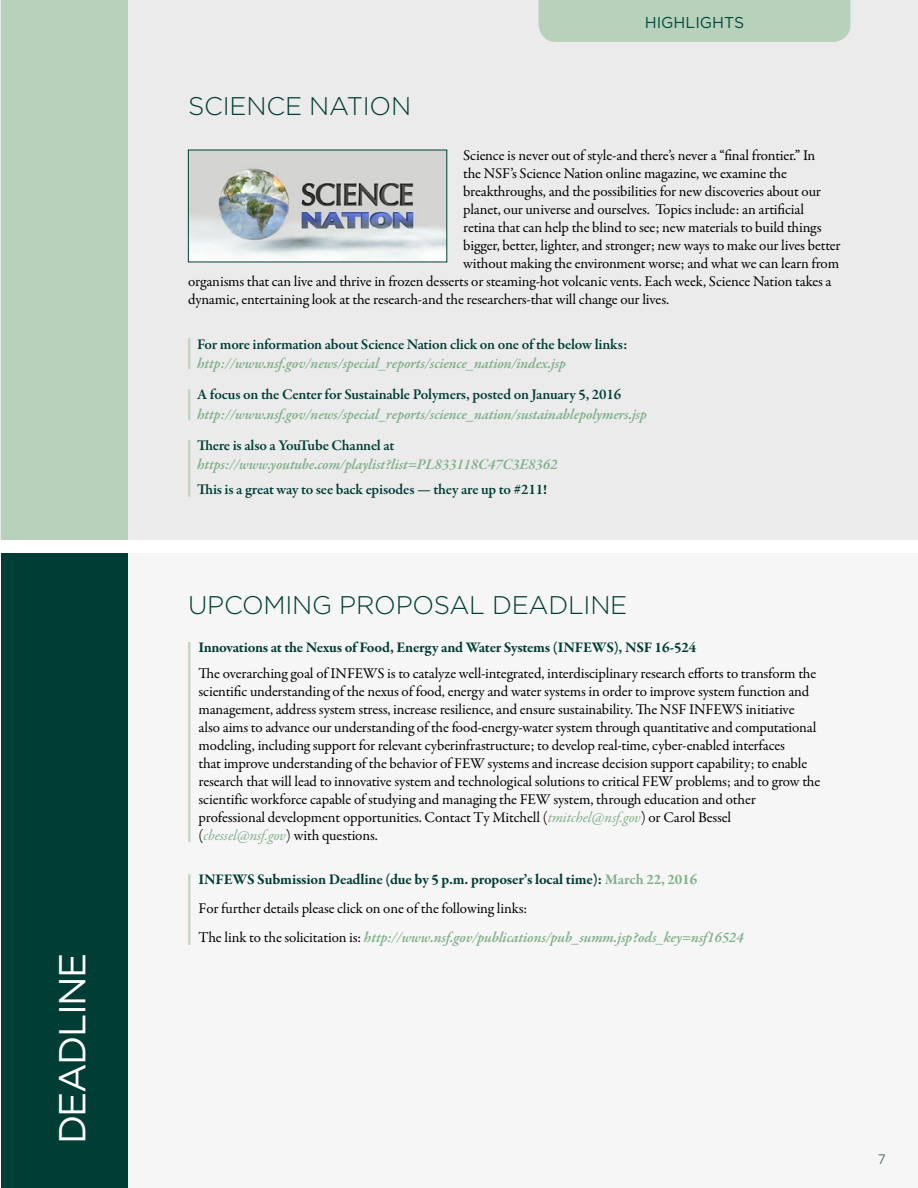
<style>
.page{position:relative;width:918px;height:1188px;background:#fff}
.page>*{position:absolute;margin:0;border:0;box-sizing:border-box;transform-origin:0 0}
.Section_Heading{font:37.5px "Gotham";letter-spacing:-.04em;color:#fff}
.Article_Heading{font:300 25.5px "Gotham";letter-spacing:-.01em;color:#003d34}
.t1{font:15.75px "Gotham";color:#004a41}
.Body{font:15px/18px "Garamond Premr Pro";letter-spacing:-.01em;color:#000}
.Workshop_Date_Place{font:600 15px "Garamond Premr Pro";letter-spacing:-.015em;color:#003d34}
.Body-2{font:italic 600 15px "Garamond Premr Pro";letter-spacing:-.01em;color:#81af8a}
.List_Heading{font:700 15px "Garamond Premr Pro";letter-spacing:-.015em;color:#003d34}
.t2{font:300 13.5px "Gotham";color:#003d34}
.s1{font-style:italic;color:#81af8a}
.s2{font-weight:700;color:#003d34}
.s3{font-weight:700;color:#81af8a}
.s4{font-weight:600;font-style:italic;color:#81af8a}
</style>
<div class="page">
<div style="left:0;top:0;width:918px;height:540px;background:#ebebec"></div>
<div style="left:1px;top:0;width:127px;height:540px;background:#b7d1bb"></div>
<div style="left:0;top:554px;width:918px;height:634px;background:#f6f6f6"></div>
<div style="left:1px;top:554px;width:127px;height:634px;background:#003d34"></div>
<div style="left:538px;top:0;width:312px;height:42px;background:#b7d1bb"></div>
<img style="left:190px;top:152px;width:255px;height:108px">
<hr style="left:188px;top:338px;width:2px;height:31px;background:#bcd4c0">
<hr style="left:188px;top:389px;width:2px;height:31px;background:#bcd4c0">
<hr style="left:188px;top:440px;width:2px;height:57px;background:#bcd4c0">
<hr style="left:188px;top:642px;width:2px;height:200px;background:#bcd4c0">
<hr style="left:188px;top:874px;width:2px;height:71px;background:#bcd4c0">
<p class="Section_Heading" style="left:48px;top:1144px;width:193px;rotate:-90deg">DEADLINE</p>
<p class="Article_Heading" style="left:188px;top:90px;width:225px">SCIENCE NATION</p>
<p class="t1" style="left:645px;top:12px;width:101px">HIGHLIGHTS</p>
<p class="Body" style="left:463px;top:147px;width:354px">Science is never out of style-and there’s never a “final frontier.” In</p>
<p class="Body" style="left:463px;top:165px;width:325px">the NSF’s Science Nation online magazine, we examine the</p>
<p class="Body" style="left:463px;top:183px;width:359px">breakthroughs, and the possibilities for new discoveries about our</p>
<p class="Body" style="left:463px;top:201px;width:343px">planet, our universe and ourselves. Topics include: an artificial</p>
<p class="Body" style="left:463px;top:219px;width:360px">retina that can help the blind to see; new materials to build things</p>
<p class="Body" style="left:463px;top:237px;width:379px">bigger, better, lighter, and stronger; new ways to make our lives better</p>
<p class="Body" style="left:463px;top:255px;width:377px">without making the environment worse; and what we can learn from</p>
<p class="Body" style="left:188px;top:273px;width:645px">organisms that can live and thrive in frozen desserts or steaming-hot volcanic vents. Each week, Science Nation takes a</p>
<p class="Body" style="left:188px;top:291px;width:483px">dynamic, entertaining look at the research-and the researchers-that will change our lives.</p>
<p class="Workshop_Date_Place" style="left:197px;top:335px;width:432px">For more information about Science Nation click on one of the below links:</p>
<p class="Body-2" style="left:197px;top:354px;width:370px">http://www.nsf.gov/news/special_reports/science_nation/index.jsp</p>
<p class="Workshop_Date_Place" style="left:197px;top:386px;width:426px">A focus on the Center for Sustainable Polymers, posted on January 5, 2016</p>
<p class="Body-2" style="left:197px;top:405px;width:451px">http://www.nsf.gov/news/special_reports/science_nation/sustainablepolymers.jsp</p>
<p class="Workshop_Date_Place" style="left:197px;top:436px;width:199px">There is also a YouTube Channel at</p>
<p class="Body-2" style="left:197px;top:455px;width:362px">https://www.youtube.com/playlist?list=PL833118C47C3E8362</p>
<p class="Workshop_Date_Place" style="left:197px;top:480px;width:352px">This is a great way to see back episodes — they are up to #211!</p>
<p class="Article_Heading" style="left:188px;top:589px;width:441px">UPCOMING PROPOSAL DEADLINE</p>
<p class="List_Heading" style="left:199px;top:638px;width:499px">Innovations at the Nexus of Food, Energy and Water Systems (INFEWS), NSF 16-524</p>
<p class="Body" style="left:199px;top:665px;width:623px">The overarching goal of INFEWS is to catalyze well-integrated, interdisciplinary research efforts to transform the scientific understanding of the nexus of food, energy and water systems in order to improve system function and management, address system stress, increase resilience, and ensure sustainability. The NSF INFEWS initiative<br>also aims to advance our understanding of the food-energy-water system through quantitative and computational modeling, including support for relevant cyberinfrastructure; to develop real-time, cyber-enabled interfaces<br>that improve understanding of the behavior of FEW systems and increase decision support capability; to enable research that will lead to innovative system and technological solutions to critical FEW problems; and to grow the scientific workforce capable of studying and managing the FEW system, through education and other professional development opportunities. Contact Ty Mitchell (<span class="s1">tmitchel@nsf.gov</span>) or Carol Bessel (<span class="s1">cbessel@nsf.gov</span>) with questions.</p>
<p class="Body" style="left:199px;top:866px;width:547px;line-height:28.8px"><span class="s2">INFEWS Submission Deadline (due by 5 p.m. proposer’s local time):</span> <span class="s3">March 22, 2016<br></span>For further details please click on one of the following links:<br>The link to the solicitation is: <span class="s4">http://www.nsf.gov/publications/pub_summ.jsp?ods_key=nsf16524</span></p>
<p class="t2" style="left:878px;top:1151px;width:9px">7</p>
</div>
